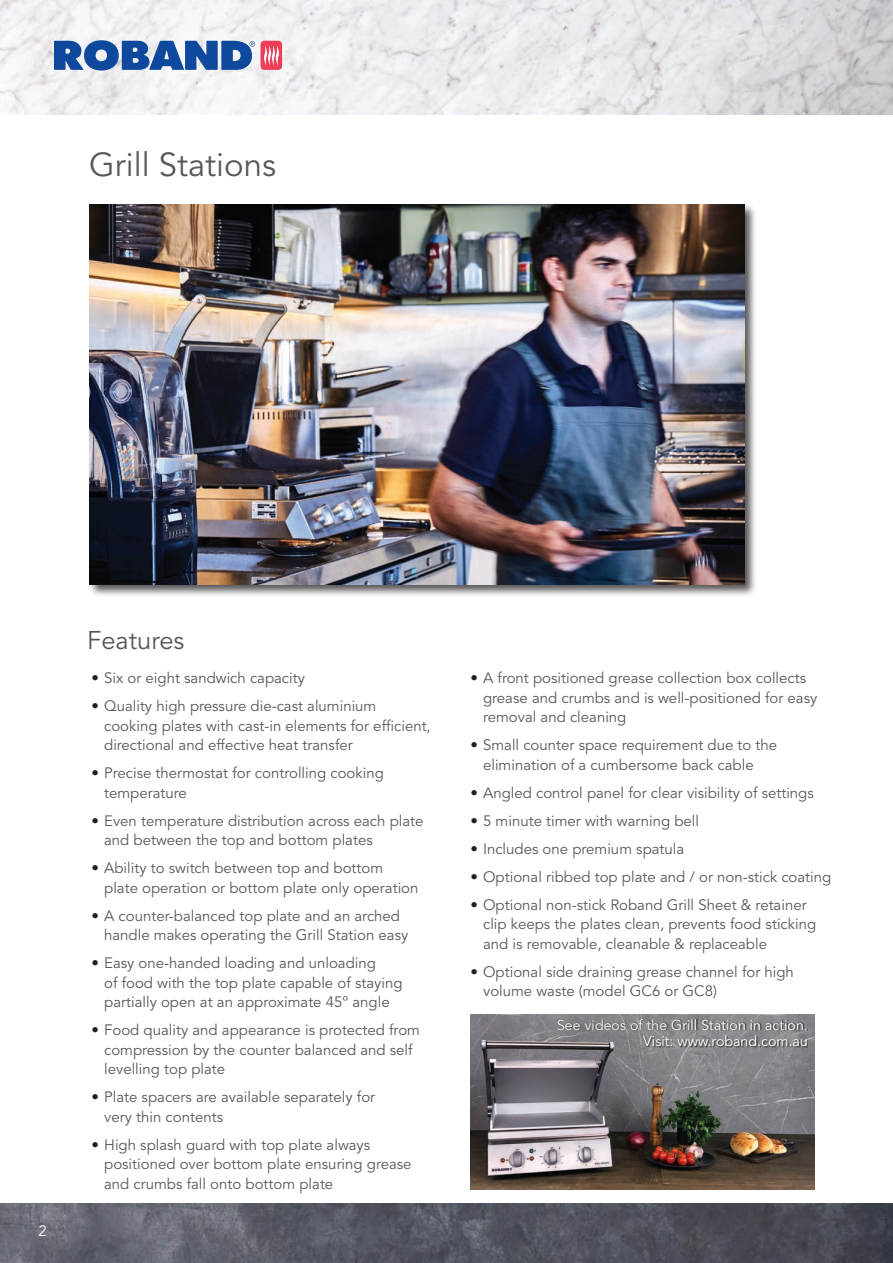
<style>
.page{position:relative;width:893px;height:1263px;background:#fff}
.page>*{position:absolute;margin:0;border:0;box-sizing:border-box;transform-origin:0 0}
.t1{font:33px "Avenir";color:#57585a}
.t2{font:25.5px "Avenir";color:#57585a}
.t3{font:15px/19.5px "Avenir";color:#57585a}
.t4{font:15px "Avenir";color:#fff}
.t5{font:14.25px/16.5px "Avenir";color:#fff;text-align:right}
.s1{color:#231f20}
</style>
<div class="page">
<img style="left:0;top:0;width:893px;height:115px">
<svg style="left:54px;top:40px;width:201px;height:31px"></svg>
<svg style="left:261px;top:41px;width:21px;height:29px"></svg>
<img style="left:0;top:1203px;width:893px;height:60px">
<div style="left:88px;top:203px;width:670px;height:394px;background:#231f20;opacity:.75"></div>
<img style="left:89px;top:205px;width:655px;height:379px">
<img style="left:470px;top:1014px;width:345px;height:175px">
<div style="left:558px;top:1019px;width:250px;height:29px;background:#231f20;opacity:.75"></div>
<h1 class="t1" style="left:89px;top:146px;width:188px">Grill Stations</h1>
<p class="t4" style="left:38px;top:1222px;width:10px">2</p>
<h2 class="t2" style="left:87px;top:625px;width:99px">Features</h2>
<p class="t3" style="left:91px;top:668px;width:215px"><span class="s1">•</span> Six or eight sandwich capacity</p>
<p class="t3" style="left:104px;top:696px;width:328px;text-indent:-13px"><span class="s1">•</span> Quality high pressure die-cast aluminium cooking plates with cast-in elements for efficient, directional and effective heat transfer</p>
<p class="t3" style="left:104px;top:763px;width:281px;text-indent:-13px"><span class="s1">•</span> Precise thermostat for controlling cooking temperature</p>
<p class="t3" style="left:104px;top:811px;width:321px;text-indent:-13px"><span class="s1">•</span> Even temperature distribution across each plate and between the top and bottom plates</p>
<p class="t3" style="left:104px;top:859px;width:316px;text-indent:-13px"><span class="s1">•</span> Ability to switch between top and bottom plate operation or bottom plate only operation</p>
<p class="t3" style="left:104px;top:906px;width:306px;text-indent:-13px"><span class="s1">•</span> A counter-balanced top plate and an arched handle makes operating the Grill Station easy</p>
<p class="t3" style="left:104px;top:954px;width:300px;text-indent:-13px"><span class="s1">•</span> Easy one-handed loading and unloading<br>of food with the top plate capable of staying partially open at an approximate 45º angle</p>
<p class="t3" style="left:104px;top:1021px;width:317px;text-indent:-13px"><span class="s1">•</span> Food quality and appearance is protected from compression by the counter balanced and self levelling top plate</p>
<p class="t3" style="left:104px;top:1088px;width:273px;text-indent:-13px"><span class="s1">•</span> Plate spacers are available separately for very thin contents</p>
<p class="t3" style="left:104px;top:1135px;width:309px;text-indent:-13px"><span class="s1">•</span> High splash guard with top plate always positioned over bottom plate ensuring grease and crumbs fall onto bottom plate</p>
<p class="t3" style="left:483px;top:669px;width:336px;text-indent:-13px"><span class="s1">•</span> A front positioned grease collection box collects grease and crumbs and is well-positioned for easy removal and cleaning</p>
<p class="t3" style="left:483px;top:736px;width:296px;text-indent:-13px"><span class="s1">•</span> Small counter space requirement due to the elimination of a cumbersome back cable</p>
<p class="t3" style="left:470px;top:783px;width:345px"><span class="s1">•</span> Angled control panel for clear visibility of settings</p>
<p class="t3" style="left:470px;top:811px;width:230px"><span class="s1">•</span> 5 minute timer with warning bell</p>
<p class="t3" style="left:470px;top:839px;width:215px"><span class="s1">•</span> Includes one premium spatula</p>
<p class="t3" style="left:470px;top:867px;width:363px"><span class="s1">•</span> Optional ribbed top plate and / or non-stick coating</p>
<p class="t3" style="left:483px;top:895px;width:335px;text-indent:-13px"><span class="s1">•</span> Optional non-stick Roband Grill Sheet &amp; retainer clip keeps the plates clean, prevents food sticking and is removable, cleanable &amp; replaceable</p>
<p class="t3" style="left:483px;top:962px;width:312px;text-indent:-13px"><span class="s1">•</span> Optional side draining grease channel for high volume waste (model GC6 or GC8)</p>
<p class="t5" style="left:557px;top:1017px;width:252px">See videos of the Grill Station in action.<br>Visit: www.roband.com.au</p>
</div>
